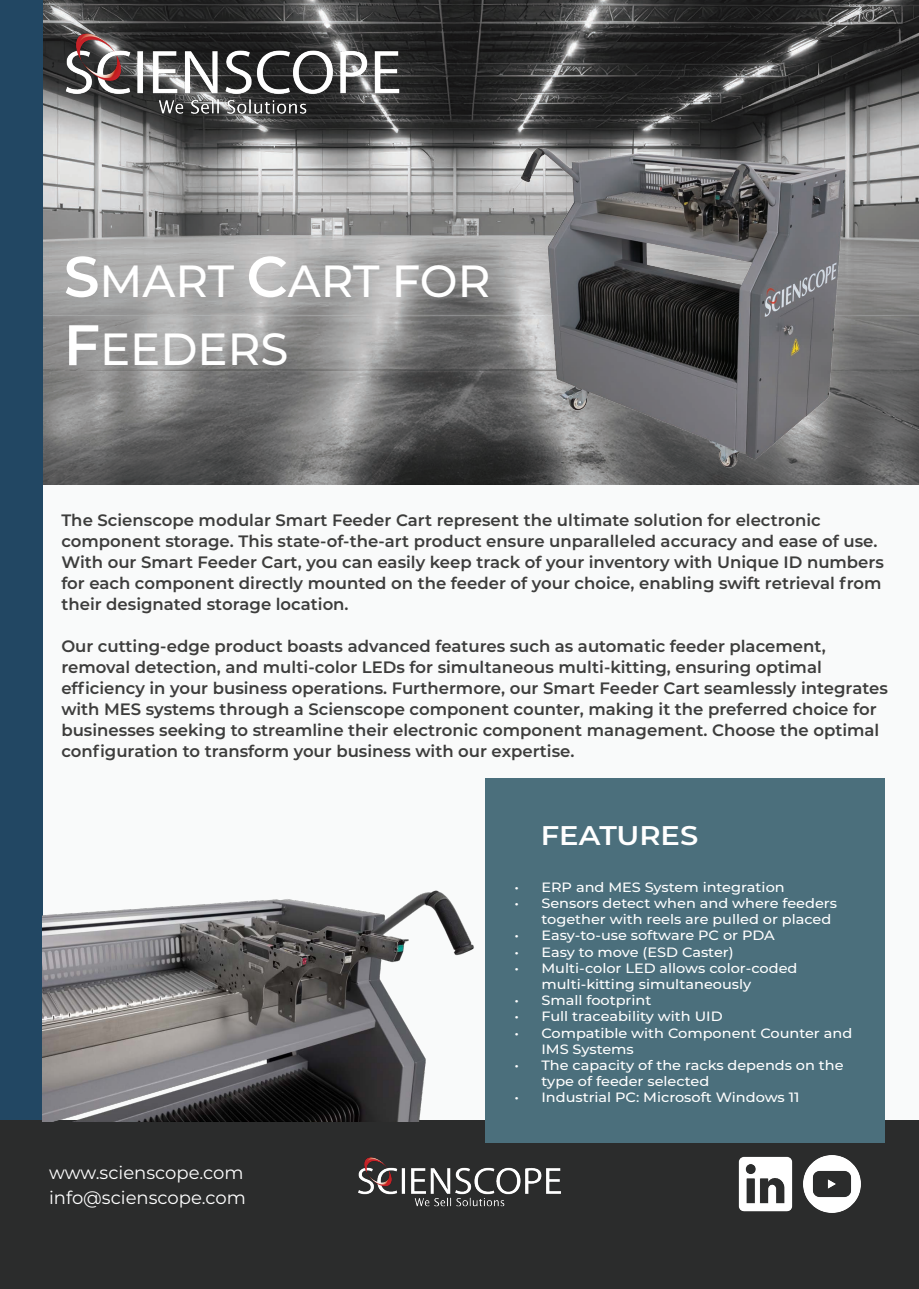
<style>
.page{position:relative;width:919px;height:1289px;background:#fff}
.page>*{position:absolute;margin:0;border:0;box-sizing:border-box;transform-origin:0 0}
.t1{font:500 45px/68.4px "Montserrat";color:#fff}
.t2{font:600 27px "Montserrat";color:#fff;scale:1.07 1}
.t3{font:18px/25.3px "Montserrat";color:#fff}
.t4{font:600 16.5px/21px "Montserrat";color:#3d3d3c}
.t5{font:500 13.5px/16.2px "Montserrat";color:#fff;scale:1.07 1}
.s1{font-weight:600;font-size:57px}
</style>
<div class="page">
<div style="left:0;top:0;width:918px;height:1288px;background:#f9fafa"></div>
<img style="left:43px;top:0;width:875px;height:484px">
<div style="left:0;top:0;width:43px;height:1288px;background:#224763"></div>
<img style="left:43px;top:16px;width:403px;height:124px">
<div style="left:0;top:1120px;width:918px;height:168px;background:#2b2c2c"></div>
<img style="left:738px;top:1156px;width:55px;height:56px">
<img style="left:803px;top:1155px;width:58px;height:58px">
<img style="left:358px;top:1157px;width:203px;height:50px">
<div style="left:485px;top:778px;width:399px;height:364px;background:#4b6f7c"></div>
<img style="left:484px;top:100px;width:393px;height:385px">
<img style="left:43px;top:890px;width:431px;height:231px">
<h1 class="t1" style="left:64px;top:245px;width:428px"><span class="s1">S</span>MART <span class="s1">C</span>ART FOR<br><span class="s1">F</span>EEDERS</h1>
<p class="t4" style="left:61px;top:508px;width:824px">The Scienscope modular Smart Feeder Cart represent the ultimate solution for electronic component storage. This state-of-the-art product ensure unparalleled accuracy and ease of use.<br>With our Smart Feeder Cart, you can easily keep track of your inventory with Unique ID numbers for each component directly mounted on the feeder of your choice, enabling swift retrieval from their designated storage location.</p>
<p class="t4" style="left:61px;top:634px;width:828px">Our cutting-edge product boasts advanced features such as automatic feeder placement, removal detection, and multi-color LEDs for simultaneous multi-kitting, ensuring optimal efficiency in your business operations. Furthermore, our Smart Feeder Cart seamlessly integrates with MES systems through a Scienscope component counter, making it the preferred choice for businesses seeking to streamline their electronic component management. Choose the optimal configuration to transform your business with our expertise.</p>
<p class="t3" style="left:49px;top:1159px;width:198px">www.scienscope.com info@scienscope.com</p>
<h2 class="t2" style="left:540px;top:816px;width:149px">FEATURES</h2>
<p class="t5" style="left:514px;top:878px;width:254px">• ERP and MES System integration</p>
<p class="t5" style="left:541px;top:894px;width:278px;text-indent:-27px">• Sensors detect when and where feeders together with reels are pulled or placed</p>
<p class="t5" style="left:514px;top:926px;width:245px">• Easy-to-use software PC or PDA</p>
<p class="t5" style="left:514px;top:943px;width:206px">• Easy to move (ESD Caster)</p>
<p class="t5" style="left:541px;top:959px;width:241px;text-indent:-27px">• Multi-color LED allows color-coded multi-kitting simultaneously</p>
<p class="t5" style="left:514px;top:991px;width:129px">• Small footprint</p>
<p class="t5" style="left:514px;top:1007px;width:196px">• Full traceability with UID</p>
<p class="t5" style="left:541px;top:1024px;width:292px;text-indent:-27px">• Compatible with Component Counter and<br>IMS Systems</p>
<p class="t5" style="left:541px;top:1056px;width:284px;text-indent:-27px">• The capacity of the racks depends on the type of feeder selected</p>
<p class="t5" style="left:514px;top:1088px;width:268px">• Industrial PC: Microsoft Windows 11</p>
</div>
